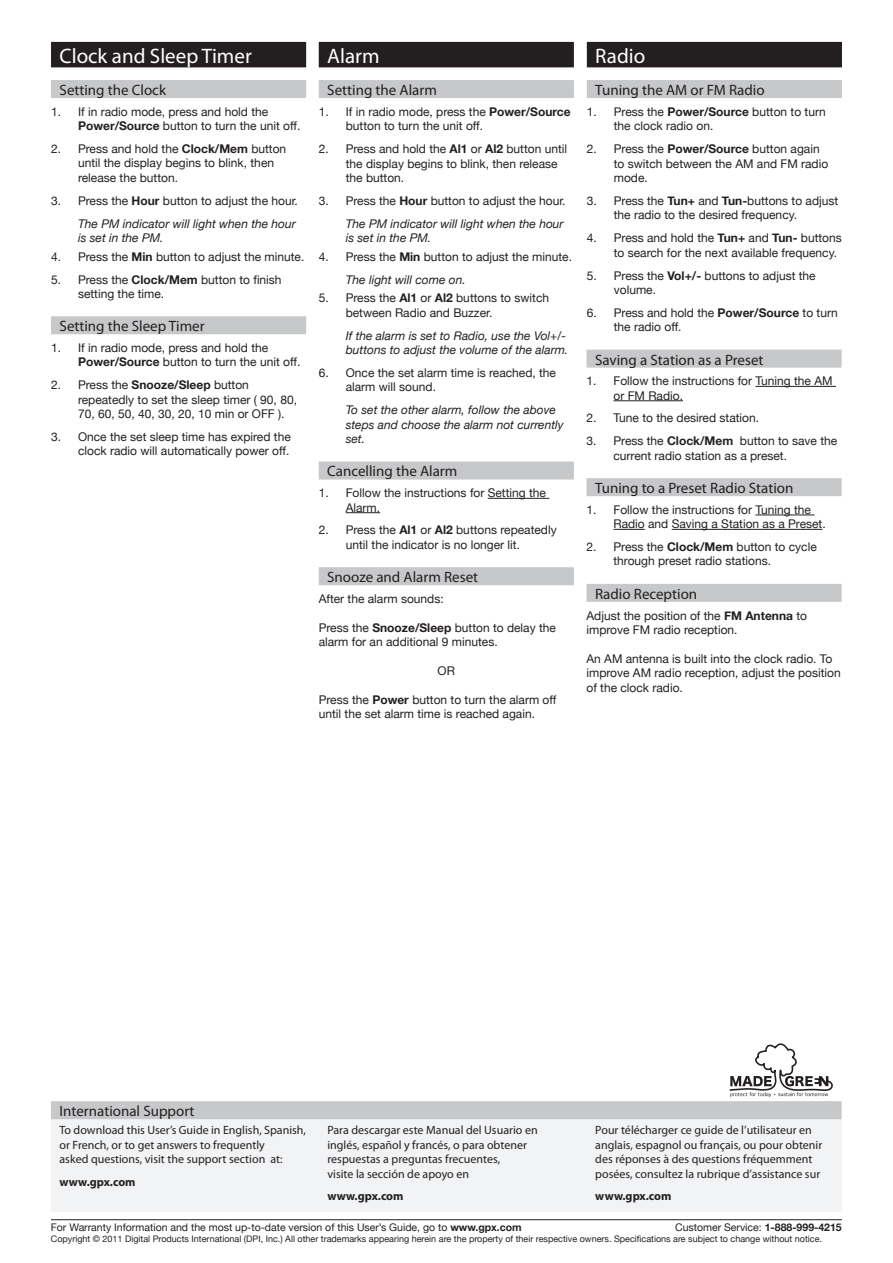
<style>
.page{position:relative;width:893px;height:1263px;background:#fff}
.page>*{position:absolute;margin:0;border:0;box-sizing:border-box;transform-origin:0 0}
.t1{font:21px "Myriad Pro";color:#fff}
.t2{font:15px "Myriad Pro";color:#231f20}
.Numbered_List{font:12px/14.4px "Helvetica Neue";color:#231f20}
.t3{font:12px/14.4px "Myriad Pro";color:#231f20}
.List_Note{font:italic 12px/14.4px "Helvetica Neue";color:#231f20}
.Italic_Note_-_Number{font:italic 12px/14.4px "Helvetica Neue";color:#231f20}
.t4{font:700 12px "Myriad Pro";color:#231f20}
.t5{font:10.5px "Helvetica Neue";color:#231f20}
.t6{font:9px "Helvetica Neue";color:#231f20}
.s1{font-weight:700}
</style>
<div class="page">
<hr style="left:51px;top:1219px;width:791px;height:1px;background:#231f20">
<div style="left:51px;top:42px;width:255px;height:25px;background:#231f20"></div>
<div style="left:319px;top:42px;width:255px;height:25px;background:#231f20"></div>
<div style="left:587px;top:42px;width:255px;height:25px;background:#231f20"></div>
<div style="left:51px;top:80px;width:255px;height:18px;background:#c7c8ca"></div>
<div style="left:51px;top:316px;width:255px;height:18px;background:#c7c8ca"></div>
<div style="left:319px;top:80px;width:255px;height:18px;background:#c7c8ca"></div>
<hr style="left:488px;top:498px;width:61px;height:1px;background:#231f20">
<hr style="left:346px;top:512px;width:34px;height:1px;background:#231f20">
<div style="left:319px;top:461px;width:255px;height:18px;background:#c7c8ca"></div>
<div style="left:319px;top:567px;width:255px;height:18px;background:#c7c8ca"></div>
<div style="left:587px;top:80px;width:255px;height:18px;background:#c7c8ca"></div>
<hr style="left:755px;top:386px;width:81px;height:1px;background:#231f20">
<hr style="left:613px;top:400px;width:70px;height:1px;background:#231f20">
<div style="left:586px;top:350px;width:256px;height:18px;background:#c7c8ca"></div>
<hr style="left:755px;top:515px;width:59px;height:1px;background:#231f20">
<hr style="left:613px;top:529px;width:32px;height:1px;background:#231f20">
<hr style="left:672px;top:529px;width:150px;height:1px;background:#231f20">
<div style="left:586px;top:478px;width:256px;height:18px;background:#c7c8ca"></div>
<div style="left:586px;top:584px;width:256px;height:18px;background:#c7c8ca"></div>
<div style="left:51px;top:1119px;width:791px;height:93px;background:#f2f3f4"></div>
<div style="left:51px;top:1101px;width:791px;height:18px;background:#c7c8ca"></div>
<svg style="left:729px;top:1043px;width:104px;height:54px"></svg>
<p class="t1" style="left:60px;top:43px;width:194px">Clock and Sleep Timer</p>
<p class="t1" style="left:327px;top:43px;width:54px">Alarm</p>
<p class="t1" style="left:595px;top:43px;width:51px">Radio</p>
<p class="t2" style="left:60px;top:81px;width:108px">Setting the Clock</p>
<p class="t2" style="left:327px;top:81px;width:111px">Setting the Alarm</p>
<p class="t2" style="left:595px;top:81px;width:171px">Tuning the AM or FM Radio</p>
<p class="Numbered_List" style="left:78px;top:104px;width:224px;text-indent:-27px">1. If in radio mode, press and hold the<br><span class="s1">Power/Source</span> button to turn the unit off.</p>
<p class="Numbered_List" style="left:78px;top:141px;width:210px;text-indent:-27px">2. Press and hold the <span class="s1">Clock/Mem</span> button until the display begins to blink, then release the button.</p>
<p class="Numbered_List" style="left:51px;top:193px;width:248px">3. Press the <span class="s1">Hour</span> button to adjust the hour.</p>
<p class="Italic_Note_-_Number" style="left:78px;top:216px;width:219px">The PM indicator will light when the hour is set in the PM.</p>
<p class="Numbered_List" style="left:51px;top:249px;width:255px">4. Press the <span class="s1">Min</span> button to adjust the minute.</p>
<p class="Numbered_List" style="left:78px;top:272px;width:205px;text-indent:-27px">5. Press the <span class="s1">Clock/Mem</span> button to finish setting the time.</p>
<p class="t2" style="left:60px;top:317px;width:147px">Setting the Sleep Timer</p>
<p class="Numbered_List" style="left:78px;top:340px;width:224px;text-indent:-27px">1. If in radio mode, press and hold the<br><span class="s1">Power/Source</span> button to turn the unit off.</p>
<p class="Numbered_List" style="left:78px;top:377px;width:220px;text-indent:-27px">2. Press the <span class="s1">Snooze/Sleep</span> button repeatedly to set the sleep timer ( 90, 80,<br>70, 60, 50, 40, 30, 20, 10 min or OFF ).</p>
<p class="Numbered_List" style="left:51px;top:429px;width:241px;text-align:right">3. Once the set sleep time has expired the clock radio will automatically power off.</p>
<p class="Numbered_List" style="left:346px;top:104px;width:226px;text-indent:-27px">1. If in radio mode, press the <span class="s1">Power/Source </span>button to turn the unit off.</p>
<p class="Numbered_List" style="left:346px;top:142px;width:223px;text-indent:-27px">2. Press and hold the <span class="s1">Al1</span> or <span class="s1">Al2</span> button until the display begins to blink, then release the button.</p>
<p class="Numbered_List" style="left:319px;top:193px;width:248px">3. Press the <span class="s1">Hour</span> button to adjust the hour.</p>
<p class="Italic_Note_-_Number" style="left:346px;top:216px;width:219px">The PM indicator will light when the hour is set in the PM.</p>
<p class="Numbered_List" style="left:319px;top:249px;width:255px">4. Press the <span class="s1">Min</span> button to adjust the minute.</p>
<p class="Italic_Note_-_Number" style="left:346px;top:272px;width:122px">The light will come on.</p>
<p class="Numbered_List" style="left:346px;top:291px;width:205px;text-indent:-27px">5. Press the <span class="s1">Al1</span> or <span class="s1">Al2</span> buttons to switch between Radio and Buzzer.</p>
<p class="List_Note" style="left:346px;top:328px;width:224px">If the alarm is set to Radio, use the Vol+/- buttons to adjust the volume of the alarm.</p>
<p class="Numbered_List" style="left:346px;top:365px;width:212px;text-indent:-27px">6. Once the set alarm time is reached, the alarm will sound.</p>
<p class="List_Note" style="left:346px;top:403px;width:219px">To set the other alarm, follow the above steps and choose the alarm not currently set.</p>
<p class="t2" style="left:327px;top:462px;width:132px">Cancelling the Alarm</p>
<p class="Numbered_List" style="left:346px;top:485px;width:202px;text-indent:-27px">1. Follow the instructions for Setting the<br>Alarm.</p>
<p class="Numbered_List" style="left:346px;top:523px;width:212px;text-indent:-27px">2. Press the <span class="s1">Al1</span> or <span class="s1">Al2</span> buttons repeatedly until the indicator is no longer lit.</p>
<p class="t2" style="left:327px;top:568px;width:152px">Snooze and Alarm Reset</p>
<p class="Numbered_List" style="left:319px;top:591px;width:126px">After the alarm sounds:</p>
<p class="Numbered_List" style="left:319px;top:620px;width:239px">Press the <span class="s1">Snooze/Sleep</span> button to delay the alarm for an additional 9 minutes.</p>
<p class="Numbered_List" style="left:438px;top:663px;width:19px">OR</p>
<p class="Numbered_List" style="left:319px;top:692px;width:239px">Press the <span class="s1">Power</span> button to turn the alarm off until the set alarm time is reached again.</p>
<p class="Numbered_List" style="left:614px;top:104px;width:214px;text-indent:-27px">1. Press the <span class="s1">Power/Source</span> button to turn the clock radio on.</p>
<p class="Numbered_List" style="left:614px;top:142px;width:216px;text-indent:-27px">2. Press the <span class="s1">Power/Source</span> button again to switch between the AM and FM radio mode.</p>
<p class="Numbered_List" style="left:614px;top:193px;width:226px;text-indent:-27px">3. Press the <span class="s1">Tun+</span> and <span class="s1">Tun-</span>buttons to adjust the radio to the desired frequency.</p>
<p class="Numbered_List" style="left:614px;top:231px;width:229px;text-indent:-27px">4. Press and hold the <span class="s1">Tun+</span> and <span class="s1">Tun-</span> buttons to search for the next available frequency.</p>
<p class="Numbered_List" style="left:614px;top:268px;width:203px;text-indent:-27px">5. Press the <span class="s1">Vol+/-</span> buttons to adjust the volume.</p>
<p class="Numbered_List" style="left:614px;top:305px;width:226px;text-indent:-27px">6. Press and hold the <span class="s1">Power/Source</span> to turn the radio off.</p>
<p class="t2" style="left:595px;top:350px;width:170px">Saving a Station as a Preset</p>
<p class="Numbered_List" style="left:613px;top:374px;width:221px;text-indent:-27px">1. Follow the instructions for Tuning the AM or FM Radio.</p>
<p class="Numbered_List" style="left:586px;top:411px;width:174px">2. Tune to the desired station.</p>
<p class="Numbered_List" style="left:613px;top:434px;width:225px;text-indent:-27px">3. Press the <span class="s1">Clock/Mem</span> button to save the current radio station as a preset.</p>
<p class="t2" style="left:595px;top:479px;width:200px">Tuning to a Preset Radio Station</p>
<p class="Numbered_List" style="left:613px;top:502px;width:214px;text-indent:-27px">1. Follow the instructions for Tuning the<br>Radio and Saving a Station as a Preset.</p>
<p class="Numbered_List" style="left:613px;top:539px;width:205px;text-indent:-27px">2. Press the <span class="s1">Clock/Mem</span> button to cycle through preset radio stations.</p>
<p class="t2" style="left:595px;top:584px;width:104px">Radio Reception</p>
<p class="Numbered_List" style="left:586px;top:608px;width:222px">Adjust the position of the <span class="s1">FM Antenna</span> to improve FM radio reception.</p>
<p class="Numbered_List" style="left:586px;top:651px;width:256px">An AM antenna is built into the clock radio. To improve AM radio reception, adjust the position of the clock radio.</p>
<p class="t2" style="left:60px;top:1102px;width:137px">International Support</p>
<p class="t3" style="left:60px;top:1123px;width:248px">To download this User’s Guide in English, Spanish, or French, or to get answers to frequently<br>asked questions, visit the support section at:</p>
<p class="t4" style="left:60px;top:1174px;width:78px">www.gpx.com</p>
<p class="t3" style="left:327px;top:1123px;width:212px">Para descargar este Manual del Usuario en inglés, español y francés, o para obtener respuestas a preguntas frecuentes,<br>visite la sección de apoyo en</p>
<p class="t4" style="left:327px;top:1188px;width:78px">www.gpx.com</p>
<p class="t3" style="left:595px;top:1123px;width:228px">Pour télécharger ce guide de l’utilisateur en anglais, espagnol ou français, ou pour obtenir des réponses à des questions fréquemment posées, consultez la rubrique d’assistance sur</p>
<p class="t4" style="left:595px;top:1188px;width:78px">www.gpx.com</p>
<p class="t5" style="left:51px;top:1221px;width:472px">For Warranty Information and the most up-to-date version of this User’s Guide, go to <span class="s1">www.gpx.com</span></p>
<p class="t5" style="left:675px;top:1221px;width:168px">Customer Service: <span class="s1">1-888-999-4215</span></p>
<p class="t6" style="left:51px;top:1233px;width:773px">Copyright © 2011 Digital Products International (DPI, Inc.) All other trademarks appearing herein are the property of their respective owners. Specifications are subject to change without notice.</p>
</div>
